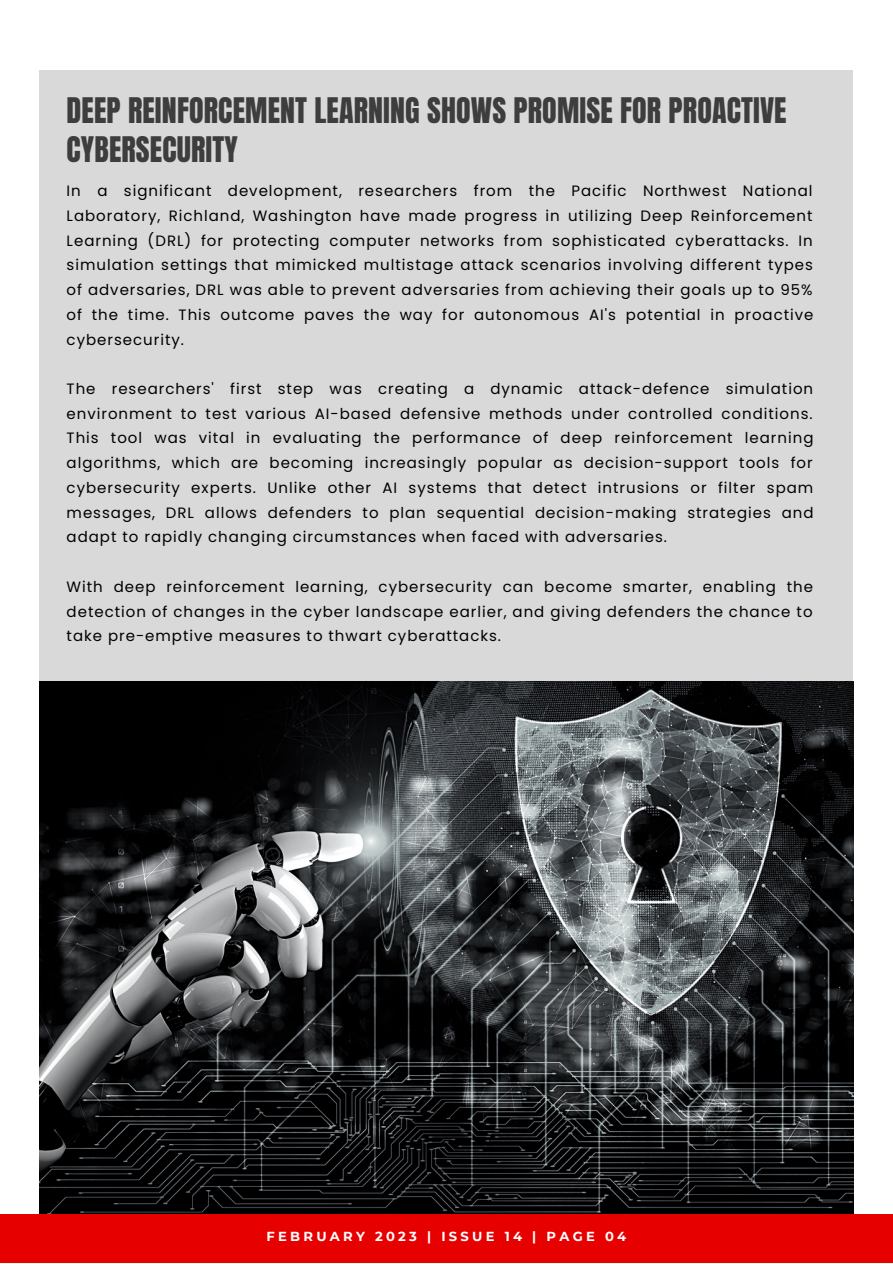
<style>
.page{position:relative;width:893px;height:1264px;background:#fff}
.page>*{position:absolute;margin:0;border:0;box-sizing:border-box;transform-origin:0 0}
.t1{font:30px/39.3px "Anton";letter-spacing:.005em;color:#3d3d3d}
.t2{font:15px/24.8px "Poppins";letter-spacing:.065em;color:#000;text-align:justify}
.t3{font:700 13.05px "Montserrat";letter-spacing:.25em;color:#fff}
</style>
<div class="page">
<div style="left:40px;top:71px;width:812px;height:664px;background:#d9d9d9"></div>
<img style="left:40px;top:681px;width:813px;height:533px">
<div style="left:0;top:1214px;width:892px;height:48px;background:#e70000"></div>
<h1 class="t1" style="left:67px;top:91px;width:721px">DEEP REINFORCEMENT LEARNING SHOWS PROMISE FOR PROACTIVE<br>CYBERSECURITY</h1>
<p class="t2" style="left:67px;top:178px;width:748px">In a significant development, researchers from the Pacific Northwest National Laboratory, Richland, Washington have made progress in utilizing Deep Reinforcement Learning (DRL) for protecting computer networks from sophisticated cyberattacks. In simulation settings that mimicked multistage attack scenarios involving different types of adversaries, DRL was able to prevent adversaries from achieving their goals up to 95% of the time. This outcome paves the way for autonomous AI's potential in proactive cybersecurity.</p>
<p class="t2" style="left:67px;top:376px;width:748px">The researchers' first step was creating a dynamic attack-defence simulation environment to test various AI-based defensive methods under controlled conditions.<br>This tool was vital in evaluating the performance of deep reinforcement learning algorithms, which are becoming increasingly popular as decision-support tools for cybersecurity experts. Unlike other AI systems that detect intrusions or filter spam messages, DRL allows defenders to plan sequential decision-making strategies and adapt to rapidly changing circumstances when faced with adversaries.</p>
<p class="t2" style="left:67px;top:574px;width:747px">With deep reinforcement learning, cybersecurity can become smarter, enabling the detection of changes in the cyber landscape earlier, and giving defenders the chance to take pre-emptive measures to thwart cyberattacks.</p>
<p class="t3" style="left:266px;top:1228px;width:361px">FEBRUARY 2023 | ISSUE 14 | PAGE 04</p>
</div>
